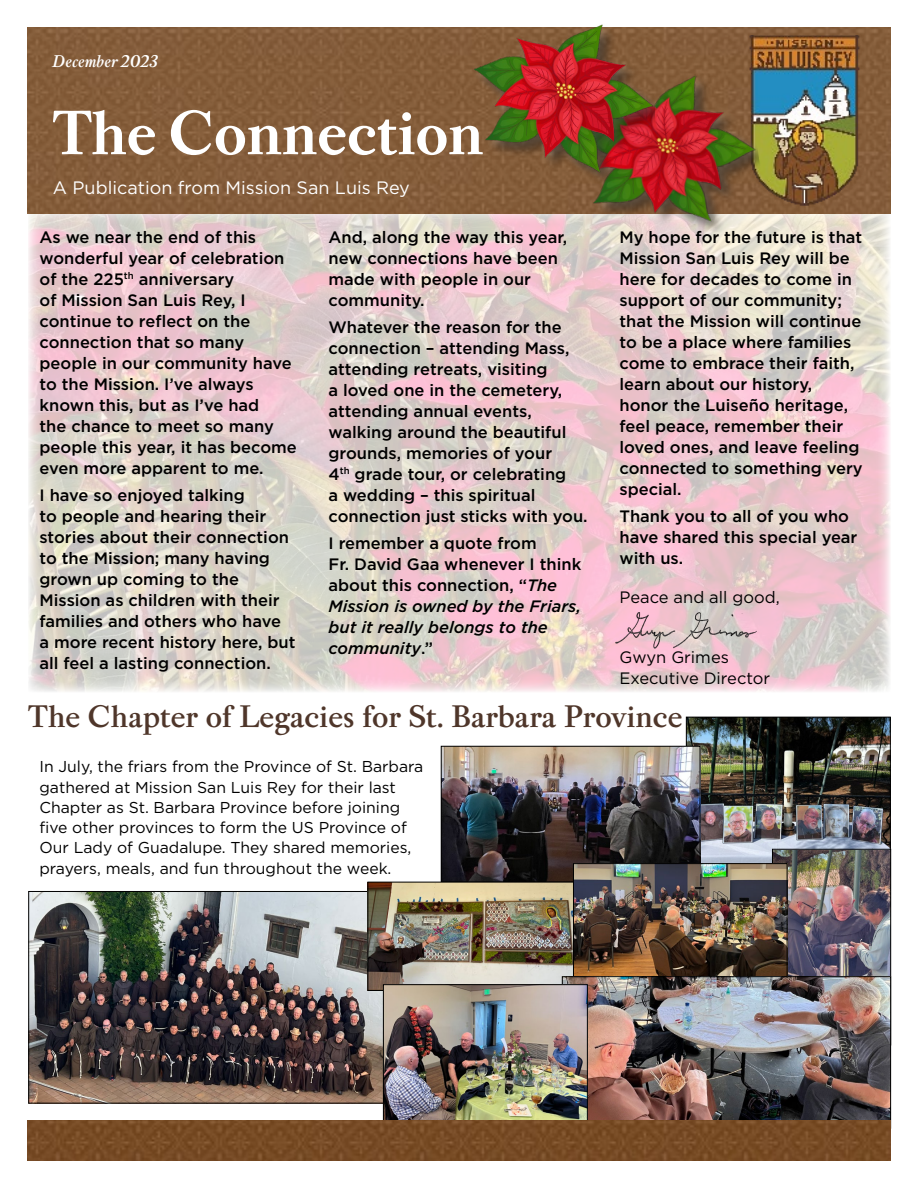
<style>
.page{position:relative;width:918px;height:1188px;background:#fff}
.page>*{position:absolute;margin:0;border:0;box-sizing:border-box;transform-origin:0 0}
.t1{font:700 66px "Pradell";color:#fff}
.t2{font:600 33px "Pradell";color:#4f362a}
.t3{font:18px "Gotham";color:#fff}
.t4{font:italic 600 18px "Pradell";color:#fff}
.t5{font:500 16.5px/21px "Gotham";color:#000}
.t6{font:16.5px/21px "Gotham";color:#000}
.t7{font:15.75px/20.2px "Gotham";color:#000}
.s1{font-style:italic}
</style>
<div class="page">
<img style="left:688px;top:719px;width:201px;height:144px">
<div style="left:686px;top:717px;width:205px;height:157px;border:1px solid #000"></div>
<img style="left:443px;top:748px;width:255px;height:132px">
<div style="left:441px;top:746px;width:259px;height:136px;border:1px solid #000"></div>
<img style="left:774px;top:851px;width:115px;height:125px">
<div style="left:772px;top:849px;width:119px;height:196px;border:1px solid #000"></div>
<img style="left:28px;top:214px;width:862px;height:478px">
<img style="left:27px;top:27px;width:864px;height:187px">
<img style="left:742px;top:35px;width:121px;height:173px">
<img style="left:601px;top:612px;width:177px;height:40px">
<img style="left:30px;top:893px;width:353px;height:209px">
<div style="left:28px;top:891px;width:366px;height:213px;border:1px solid #000"></div>
<img style="left:370px;top:884px;width:203px;height:105px">
<img style="left:575px;top:865px;width:210px;height:111px">
<div style="left:573px;top:863px;width:214px;height:116px;border:1px solid #000"></div>
<img style="left:564px;top:978px;width:325px;height:142px">
<img style="left:385px;top:986px;width:201px;height:134px">
<div style="left:383px;top:984px;width:205px;height:140px;border:1px solid #000"></div>
<img style="left:27px;top:1120px;width:864px;height:41px">
<img style="left:569px;top:68px;width:197px;height:170px">
<div style="left:471px;top:22px;width:192px;height:160px;background:#c2beb6;opacity:.4"></div>
<div style="left:476px;top:26px;width:179px;height:157px;background:#000;opacity:.41"></div>
<img style="left:474px;top:24px;width:181px;height:149px">
<p class="t4" style="left:53px;top:50px;width:107px">December 2023</p>
<h1 class="t1" style="left:53px;top:94px;width:432px">The Connection</h1>
<p class="t3" style="left:53px;top:176px;width:359px">A Publication from Mission San Luis Rey</p>
<p class="t5" style="left:40px;top:226px;width:259px">As we near the end of this wonderful year of celebration of the 225<sup>th</sup> anniversary<br>of Mission San Luis Rey, I continue to reflect on the connection that so many people in our community have to the Mission. I’ve always known this, but as I’ve had<br>the chance to meet so many people this year, it has become even more apparent to me.</p>
<p class="t5" style="left:40px;top:484px;width:258px">I have so enjoyed talking<br>to people and hearing their stories about their connection to the Mission; many having grown up coming to the<br>Mission as children with their families and others who have<br>a more recent history here, but all feel a lasting connection.</p>
<p class="t5" style="left:329px;top:226px;width:240px">And, along the way this year, new connections have been made with people in our community.</p>
<p class="t5" style="left:329px;top:316px;width:261px">Whatever the reason for the connection – attending Mass, attending retreats, visiting<br>a loved one in the cemetery, attending annual events, walking around the beautiful grounds, memories of your<br>4<sup>th</sup> grade tour, or celebrating<br>a wedding – this spiritual connection just sticks with you.</p>
<p class="t5" style="left:329px;top:532px;width:254px">I remember a quote from<br>Fr. David Gaa whenever I think about this connection, “<span class="s1">The<br>Mission is owned by the Friars, but it really belongs to the community</span>.”</p>
<p class="t5" style="left:620px;top:227px;width:245px">My hope for the future is that<br>Mission San Luis Rey will be here for decades to come in support of our community; that the Mission will continue to be a place where families come to embrace their faith, learn about our history, honor the Luiseño heritage, feel peace, remember their loved ones, and leave feeling connected to something very special.</p>
<p class="t5" style="left:620px;top:506px;width:239px">Thank you to all of you who have shared this special year with us.</p>
<p class="t6" style="left:620px;top:587px;width:162px">Peace and all good,</p>
<p class="t6" style="left:620px;top:647px;width:152px">Gwyn Grimes<br>Executive Director</p>
<h2 class="t2" style="left:28px;top:697px;width:656px">The Chapter of Legacies for St. Barbara Province</h2>
<p class="t7" style="left:40px;top:756px;width:385px">In July, the friars from the Province of St. Barbara gathered at Mission San Luis Rey for their last Chapter as St. Barbara Province before joining five other provinces to form the US Province of Our Lady of Guadalupe. They shared memories, prayers, meals, and fun throughout the week.</p>
</div>
